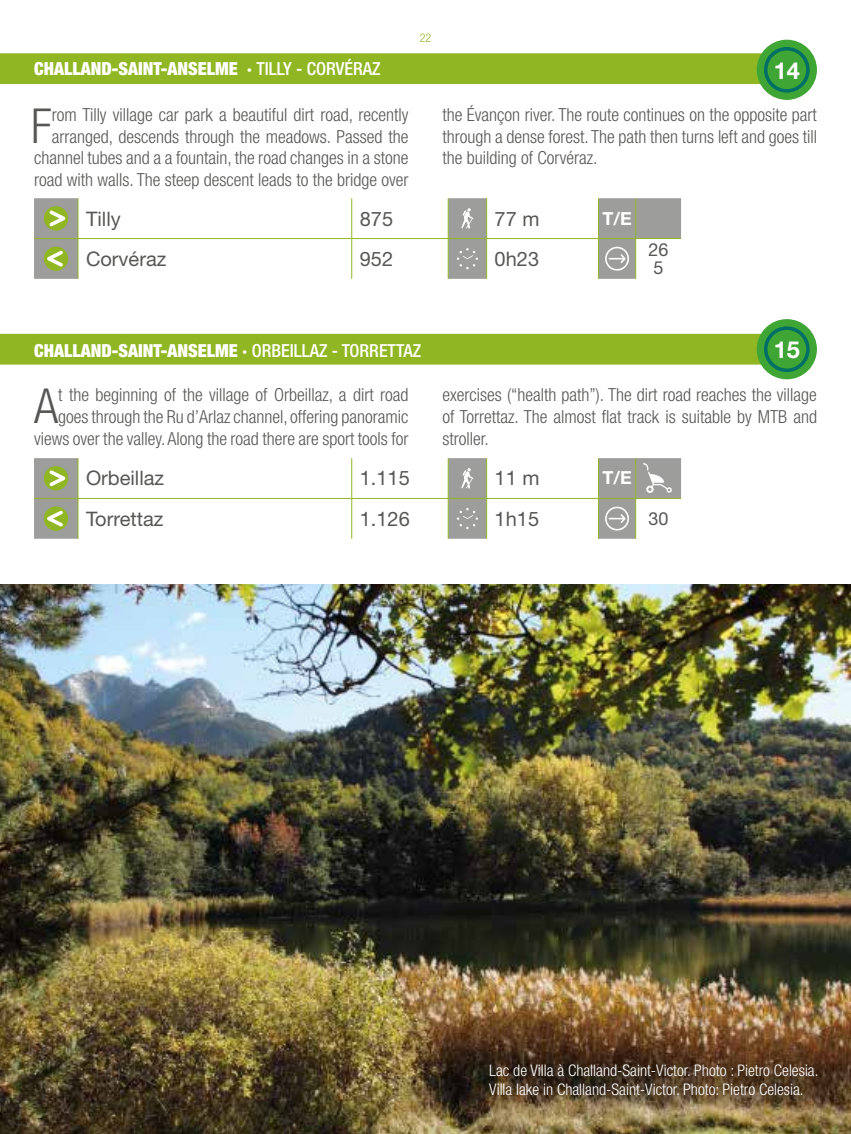
<style>
.page{position:relative;width:851px;height:1134px;background:#fff}
.page>*{position:absolute;margin:0;border:0;box-sizing:border-box;transform-origin:0 0}
.t1{font:300 condensed 48.2px "Helvetica Neue LT Std";color:#575756}
.t2{font:700 23.4px "Helvetica Neue LT Std";color:#fff}
.t3{font:20px "Helvetica Neue LT Std";color:#575756}
.t4{font:300 condensed 18px/21.6px "Helvetica Neue LT Std";color:#575756;text-align:right}
.t5{font:900 condensed 18px "Helvetica Neue LT Std";color:#fff}
.t6{font:700 18px "Helvetica Neue LT Std";color:#fff}
.t7{font:18px/18px "Helvetica Neue LT Std";color:#575756}
.t8{font:300 condensed 16px/19.2px "Helvetica Neue LT Std";color:#fff}
.t9{font:300 condensed 12px "Helvetica Neue LT Std";color:#90b723}
.s1{font-weight:500}
</style>
<div class="page">
<img style="left:0;top:585px;width:850px;height:549px">
<div style="left:0;top:53px;width:761px;height:31px;background:#90b723"></div>
<div style="left:756px;top:40px;width:60px;height:60px;background:#3fa535;border-radius:50%"></div>
<div style="left:763px;top:47px;width:46px;height:46px;border:4px solid #006f66;border-radius:50%"></div>
<svg style="left:34px;top:198px;width:647px;height:81px"></svg>
<hr style="left:77px;top:198px;width:1px;height:40px;background:#90b723">
<hr style="left:351px;top:198px;width:1px;height:40px;background:#90b723">
<hr style="left:447px;top:198px;width:1px;height:40px;background:#90b723">
<hr style="left:486px;top:198px;width:1px;height:40px;background:#90b723">
<hr style="left:598px;top:198px;width:1px;height:40px;background:#90b723">
<hr style="left:635px;top:198px;width:1px;height:40px;background:#90b723">
<hr style="left:34px;top:238px;width:44px;height:1px;background:#90b723">
<hr style="left:78px;top:238px;width:273px;height:1px;background:#90b723">
<hr style="left:77px;top:239px;width:1px;height:40px;background:#90b723">
<hr style="left:351px;top:238px;width:97px;height:1px;background:#90b723">
<hr style="left:351px;top:239px;width:1px;height:40px;background:#90b723">
<hr style="left:448px;top:238px;width:38px;height:1px;background:#90b723">
<hr style="left:447px;top:239px;width:1px;height:40px;background:#90b723">
<hr style="left:486px;top:238px;width:112px;height:1px;background:#90b723">
<hr style="left:486px;top:239px;width:1px;height:40px;background:#90b723">
<hr style="left:598px;top:238px;width:37px;height:1px;background:#90b723">
<hr style="left:598px;top:239px;width:1px;height:40px;background:#90b723">
<hr style="left:635px;top:238px;width:46px;height:1px;background:#90b723">
<hr style="left:635px;top:239px;width:1px;height:40px;background:#90b723">
<div style="left:44px;top:206px;width:24px;height:25px;border:2px solid #90b723;border-radius:50%"></div>
<svg style="left:46px;top:207px;width:26px;height:22px"></svg>
<svg style="left:461px;top:208px;width:12px;height:21px"></svg>
<div style="left:44px;top:247px;width:24px;height:24px;border:2px solid #90b723;border-radius:50%"></div>
<svg style="left:41px;top:248px;width:25px;height:22px"></svg>
<svg style="left:456px;top:248px;width:22px;height:21px"></svg>
<div style="left:605px;top:247px;width:24px;height:24px;border:2px solid #fff;border-radius:50%"></div>
<svg style="left:607px;top:253px;width:20px;height:12px"></svg>
<div style="left:0;top:334px;width:760px;height:31px;background:#90b723"></div>
<div style="left:756px;top:319px;width:60px;height:60px;background:#3fa535;border-radius:50%"></div>
<div style="left:763px;top:326px;width:46px;height:46px;border:4px solid #006f66;border-radius:50%"></div>
<svg style="left:34px;top:458px;width:647px;height:81px"></svg>
<hr style="left:77px;top:458px;width:1px;height:40px;background:#90b723">
<hr style="left:351px;top:458px;width:1px;height:40px;background:#90b723">
<hr style="left:447px;top:458px;width:1px;height:40px;background:#90b723">
<hr style="left:486px;top:458px;width:1px;height:40px;background:#90b723">
<hr style="left:598px;top:458px;width:1px;height:40px;background:#90b723">
<hr style="left:635px;top:458px;width:1px;height:40px;background:#90b723">
<hr style="left:34px;top:498px;width:44px;height:1px;background:#90b723">
<hr style="left:78px;top:498px;width:273px;height:1px;background:#90b723">
<hr style="left:77px;top:499px;width:1px;height:40px;background:#90b723">
<hr style="left:351px;top:498px;width:97px;height:1px;background:#90b723">
<hr style="left:351px;top:499px;width:1px;height:40px;background:#90b723">
<hr style="left:448px;top:498px;width:38px;height:1px;background:#90b723">
<hr style="left:447px;top:499px;width:1px;height:40px;background:#90b723">
<hr style="left:486px;top:498px;width:112px;height:1px;background:#90b723">
<hr style="left:486px;top:499px;width:1px;height:40px;background:#90b723">
<hr style="left:598px;top:498px;width:37px;height:1px;background:#90b723">
<hr style="left:598px;top:499px;width:1px;height:40px;background:#90b723">
<hr style="left:635px;top:498px;width:46px;height:1px;background:#90b723">
<hr style="left:635px;top:499px;width:1px;height:40px;background:#90b723">
<div style="left:44px;top:466px;width:24px;height:24px;border:2px solid #90b723;border-radius:50%"></div>
<svg style="left:46px;top:467px;width:26px;height:22px"></svg>
<svg style="left:461px;top:468px;width:12px;height:20px"></svg>
<svg style="left:642px;top:463px;width:29px;height:30px"></svg>
<div style="left:44px;top:506px;width:24px;height:25px;border:2px solid #90b723;border-radius:50%"></div>
<svg style="left:41px;top:508px;width:25px;height:21px"></svg>
<svg style="left:456px;top:508px;width:22px;height:21px"></svg>
<div style="left:605px;top:507px;width:24px;height:23px;border:2px solid #fff;border-radius:50%"></div>
<svg style="left:607px;top:513px;width:20px;height:11px"></svg>
<p class="t9" style="left:419px;top:31px;width:13px">22</p>
<p class="t5" style="left:34px;top:58px;width:348px">CHALLAND-SAINT-ANSELME · <span class="s1">TILLY - CORVÉRAZ</span></p>
<p class="t2" style="left:773px;top:56px;width:28px">14</p>
<p class="t4" style="left:34px;top:104px;width:376px">rom Tilly village car park a beautiful dirt road, recently arranged, descends through the meadows. Passed the channel tubes and a a fountain, the road changes in a stone road with walls. The steep descent leads to the bridge over</p>
<p class="t4" style="left:442px;top:104px;width:376px;text-align:justify">the Évançon river. The route continues on the opposite part through a dense forest. The path then turns left and goes till the building of Corvéraz.</p>
<h1 class="t1" style="left:31px;top:98px;width:22px">F</h1>
<p class="t3" style="left:86px;top:206px;width:36px">Tilly</p>
<p class="t3" style="left:359px;top:206px;width:35px">875</p>
<p class="t3" style="left:494px;top:206px;width:46px">77 m</p>
<p class="t6" style="left:602px;top:207px;width:31px">T/E</p>
<p class="t3" style="left:86px;top:247px;width:82px">Corvéraz</p>
<p class="t3" style="left:359px;top:247px;width:35px">952</p>
<p class="t3" style="left:494px;top:247px;width:46px">0h23</p>
<p class="t7" style="left:648px;top:241px;width:22px">26<br>5</p>
<p class="t5" style="left:34px;top:339px;width:388px">CHALLAND-SAINT-ANSELME · <span class="s1">ORBEILLAZ - TORRETTAZ</span></p>
<p class="t2" style="left:773px;top:336px;width:28px">15</p>
<p class="t4" style="left:34px;top:384px;width:376px">t the beginning of the village of Orbeillaz, a dirt road goes through the Ru d’Arlaz channel, offering panoramic views over the valley. Along the road there are sport tools for</p>
<p class="t4" style="left:442px;top:384px;width:376px;text-align:justify">exercises (“health path”). The dirt road reaches the village of Torrettaz. The almost flat track is suitable by MTB and stroller.</p>
<h1 class="t1" style="left:34px;top:378px;width:26px">A</h1>
<p class="t3" style="left:86px;top:466px;width:80px">Orbeillaz</p>
<p class="t3" style="left:359px;top:466px;width:52px">1.115</p>
<p class="t3" style="left:494px;top:466px;width:46px">11 m</p>
<p class="t6" style="left:602px;top:467px;width:31px">T/E</p>
<p class="t3" style="left:86px;top:507px;width:79px">Torrettaz</p>
<p class="t3" style="left:359px;top:507px;width:52px">1.126</p>
<p class="t3" style="left:494px;top:507px;width:46px">1h15</p>
<p class="t7" style="left:648px;top:510px;width:22px">30</p>
<p class="t8" style="left:489px;top:1060px;width:331px">Lac de Villa à Challand-Saint-Victor. Photo : Pietro Celesia.<br>Villa lake in Challand-Saint-Victor. Photo: Pietro Celesia.</p>
</div>
